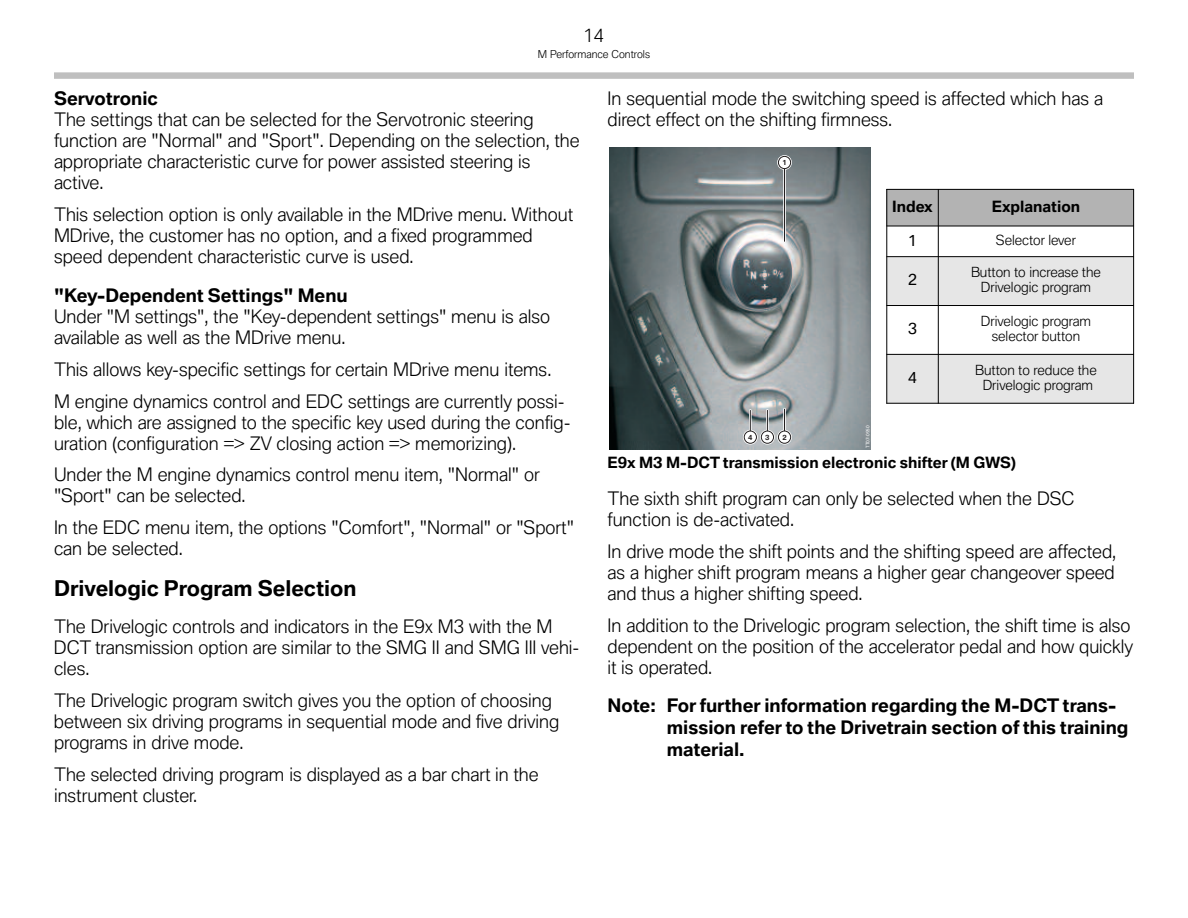
<style>
.page{position:relative;width:1188px;height:918px;background:#fff}
.page>*{position:absolute;margin:0;border:0;box-sizing:border-box;transform-origin:0 0}
.t1{font:700 21px "BMW Type";color:#000}
.t2{font:300 18px/21px "BMW Type";color:#000}
.t3{font:700 18px/21.6px "BMW Type";color:#000}
.t4{font:700 15px "BMW Type";color:#000}
.t5{font:300 15px "BMW Type";color:#000}
.t6{font:15px "BMW Type";color:#000}
.t7{font:300 13.5px/15px "BMW Type";color:#000;text-align:center}
.t8{font:300 10.5px "BMW Type";color:#000}
.t9{font:700 6.9px "BMW Type";color:#231f20}
.t10{font:condensed 5.1px "BMW Type";color:#fff}
</style>
<div class="page">
<div style="left:54px;top:72px;width:1080px;height:7px;background:#bfbfbf"></div>
<img style="left:609px;top:147px;width:262px;height:302px">
<div style="left:777px;top:430px;width:15px;height:15px;border:3px solid #fff;border-radius:50%"></div>
<hr style="left:783px;top:409px;width:3px;height:28px;background:#fff">
<svg style="left:784px;top:409px;width:1px;height:22px"></svg>
<div style="left:778px;top:431px;width:13px;height:12px;background:#fff;border-radius:50%"></div>
<div style="left:778px;top:431px;width:13px;height:12px;border:1px solid #231f20;border-radius:50%"></div>
<div style="left:777px;top:155px;width:15px;height:15px;border:3px solid #fff;border-radius:50%"></div>
<hr style="left:783px;top:162px;width:3px;height:79px;background:#fff">
<hr style="left:784px;top:162px;width:1px;height:79px;background:#231f20">
<div style="left:778px;top:156px;width:13px;height:13px;background:#fff;border-radius:50%"></div>
<div style="left:778px;top:156px;width:13px;height:13px;border:1px solid #231f20;border-radius:50%"></div>
<div style="left:760px;top:430px;width:15px;height:15px;border:3px solid #fff;border-radius:50%"></div>
<hr style="left:766px;top:410px;width:3px;height:27px;background:#fff">
<svg style="left:767px;top:410px;width:1px;height:21px"></svg>
<div style="left:761px;top:431px;width:13px;height:12px;background:#fff;border-radius:50%"></div>
<div style="left:761px;top:431px;width:13px;height:12px;border:1px solid #231f20;border-radius:50%"></div>
<div style="left:743px;top:430px;width:15px;height:15px;border:3px solid #fff;border-radius:50%"></div>
<hr style="left:749px;top:410px;width:3px;height:27px;background:#fff">
<svg style="left:750px;top:410px;width:1px;height:21px"></svg>
<div style="left:744px;top:431px;width:12px;height:12px;background:#fff;border-radius:50%"></div>
<div style="left:744px;top:431px;width:13px;height:12px;border:1px solid #231f20;border-radius:50%"></div>
<div style="left:886px;top:189px;width:52px;height:37px;background:#b3b3b3"></div>
<div style="left:938px;top:189px;width:196px;height:37px;background:#b3b3b3"></div>
<div style="left:886px;top:257px;width:52px;height:49px;background:#e6e6e6"></div>
<div style="left:938px;top:257px;width:196px;height:49px;background:#e6e6e6"></div>
<div style="left:886px;top:354px;width:52px;height:50px;background:#e6e6e6"></div>
<div style="left:938px;top:354px;width:196px;height:50px;background:#e6e6e6"></div>
<hr style="left:886px;top:189px;width:1px;height:215px;background:#000">
<hr style="left:938px;top:189px;width:1px;height:215px;background:#000">
<hr style="left:1133px;top:189px;width:1px;height:215px;background:#000">
<hr style="left:886px;top:189px;width:248px;height:1px;background:#000">
<hr style="left:886px;top:226px;width:248px;height:1px;background:#000">
<hr style="left:886px;top:256px;width:248px;height:1px;background:#000">
<hr style="left:886px;top:305px;width:248px;height:1px;background:#000">
<hr style="left:886px;top:354px;width:248px;height:1px;background:#000">
<hr style="left:886px;top:403px;width:248px;height:1px;background:#000">
<p class="t2" style="left:584px;top:25px;width:22px">14</p>
<p class="t8" style="left:538px;top:48px;width:114px">M Performance Controls</p>
<p class="t3" style="left:54px;top:88px;width:106px">Servotronic</p>
<p class="t2" style="left:54px;top:110px;width:527px">The settings that can be selected for the Servotronic steering function are "Normal" and "Sport". Depending on the selection, the appropriate characteristic curve for power assisted steering is active.</p>
<p class="t2" style="left:54px;top:205px;width:521px">This selection option is only available in the MDrive menu. Without<br>MDrive, the customer has no option, and a fixed programmed speed dependent characteristic curve is used.</p>
<p class="t3" style="left:54px;top:285px;width:295px">"Key-Dependent Settings" Menu</p>
<p class="t2" style="left:54px;top:306px;width:498px">Under "M settings", the "Key-dependent settings" menu is also available as well as the MDrive menu.</p>
<p class="t2" style="left:54px;top:354px;width:512px;line-height:31.8px">This allows key-specific settings for certain MDrive menu items.<br>M engine dynamics control and EDC settings are currently possi-</p>
<p class="t2" style="left:54px;top:412px;width:518px">ble, which are assigned to the specific key used during the config&shy;uration (configuration =&gt; ZV closing action =&gt; memorizing).</p>
<p class="t2" style="left:54px;top:465px;width:487px">Under the M engine dynamics control menu item, "Normal" or "Sport" can be selected.</p>
<p class="t2" style="left:54px;top:517px;width:522px">In the EDC menu item, the options "Comfort", "Normal" or "Sport" can be selected.</p>
<p class="t1" style="left:54px;top:577px;width:304px">Drivelogic Program Selection</p>
<p class="t2" style="left:54px;top:617px;width:527px">The Drivelogic controls and indicators in the E9x M3 with the M<br>DCT transmission option are similar to the SMG II and SMG III vehi&shy;cles.</p>
<p class="t2" style="left:54px;top:690px;width:507px">The Drivelogic program switch gives you the option of choosing between six driving programs in sequential mode and five driving programs in drive mode.</p>
<p class="t2" style="left:54px;top:764px;width:486px">The selected driving program is displayed as a bar chart in the instrument cluster.</p>
<p class="t2" style="left:608px;top:89px;width:497px">In sequential mode the switching speed is affected which has a direct effect on the shifting firmness.</p>
<p class="t9" style="left:782px;top:158px;width:6px">1</p>
<p class="t9" style="left:748px;top:433px;width:6px">4</p>
<p class="t9" style="left:765px;top:433px;width:6px">3</p>
<p class="t9" style="left:782px;top:433px;width:6px">2</p>
<p class="t10" style="left:866px;top:448px;width:24px;rotate:-90deg">TT07-0950</p>
<p class="t5" style="left:892px;top:198px;width:42px">Index</p>
<p class="t5" style="left:992px;top:198px;width:90px">Explanation</p>
<p class="t6" style="left:908px;top:232px;width:10px">1</p>
<p class="t7" style="left:996px;top:233px;width:82px">Selector lever</p>
<p class="t6" style="left:908px;top:271px;width:10px">2</p>
<p class="t7" style="left:971px;top:265px;width:131px">Button to increase the<br>Drivelogic program</p>
<p class="t6" style="left:908px;top:320px;width:10px">3</p>
<p class="t7" style="left:981px;top:314px;width:112px">Drivelogic program selector button</p>
<p class="t6" style="left:908px;top:369px;width:10px">4</p>
<p class="t7" style="left:975px;top:363px;width:123px">Button to reduce the<br>Drivelogic program</p>
<p class="t4" style="left:608px;top:454px;width:410px">E9x M3 M-DCT transmission electronic shifter (M GWS)</p>
<p class="t2" style="left:608px;top:488px;width:468px">The sixth shift program can only be selected when the DSC function is de-activated.</p>
<p class="t2" style="left:608px;top:541px;width:510px;text-align:justify">In drive mode the shift points and the shifting speed are affected, as a higher shift program means a higher gear changeover speed and thus a higher shifting speed.</p>
<p class="t2" style="left:608px;top:615px;width:527px">In addition to the Drivelogic program selection, the shift time is also dependent on the position of the accelerator pedal and how quickly it is operated.</p>
<p class="t3" style="left:667px;top:695px;width:463px;text-indent:-59px">Note: For further information regarding the M-DCT trans&shy;mission refer to the Drivetrain section of this training material.</p>
</div>
